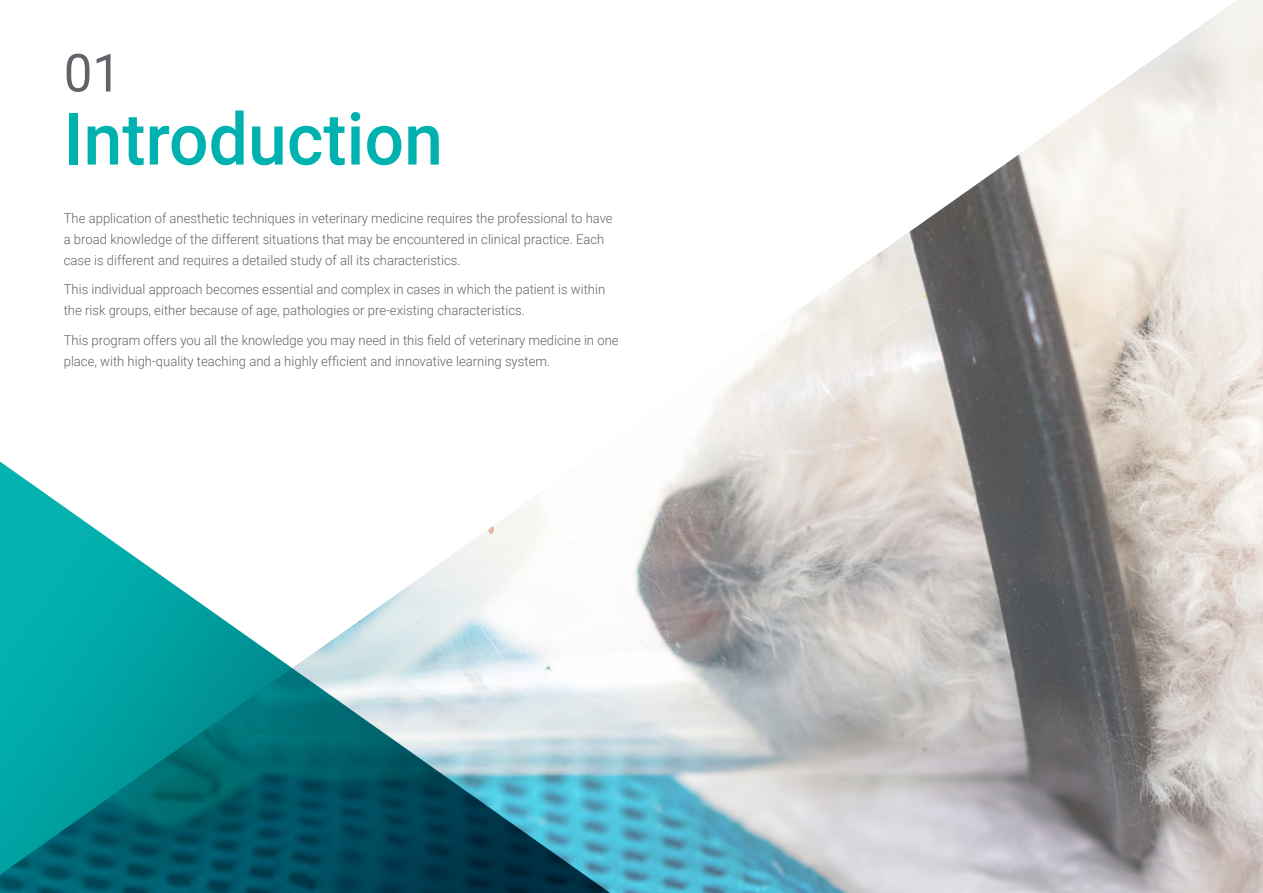
<style>
.page{position:relative;width:1263px;height:893px;background:#fff}
.page>*{position:absolute;margin:0;border:0;box-sizing:border-box;transform-origin:0 0}
.t1{font:500 72px "Roboto";color:#00b2af}
.t2{font:52.5px "Roboto";color:#61646a}
.t3{font:300 13.5px/21px "Roboto";color:#61646a}
</style>
<div class="page">
<img style="left:640px;top:0;width:623px;height:893px">
<svg style="left:0;top:461px;width:640px;height:432px"></svg>
<h2 class="t2" style="left:64px;top:36px;width:59px">01</h2>
<h1 class="t1" style="left:64px;top:89px;width:381px">Introduction</h1>
<p class="t3" style="left:64px;top:207px;width:550px">The application of anesthetic techniques in veterinary medicine requires the professional to have a broad knowledge of the different situations that may be encountered in clinical practice. Each case is different and requires a detailed study of all its characteristics.</p>
<p class="t3" style="left:64px;top:278px;width:543px">This individual approach becomes essential and complex in cases in which the patient is within the risk groups, either because of age, pathologies or pre-existing characteristics.</p>
<p class="t3" style="left:64px;top:329px;width:556px">This program offers you all the knowledge you may need in this field of veterinary medicine in one place, with high-quality teaching and a highly efficient and innovative learning system.</p>
</div>
